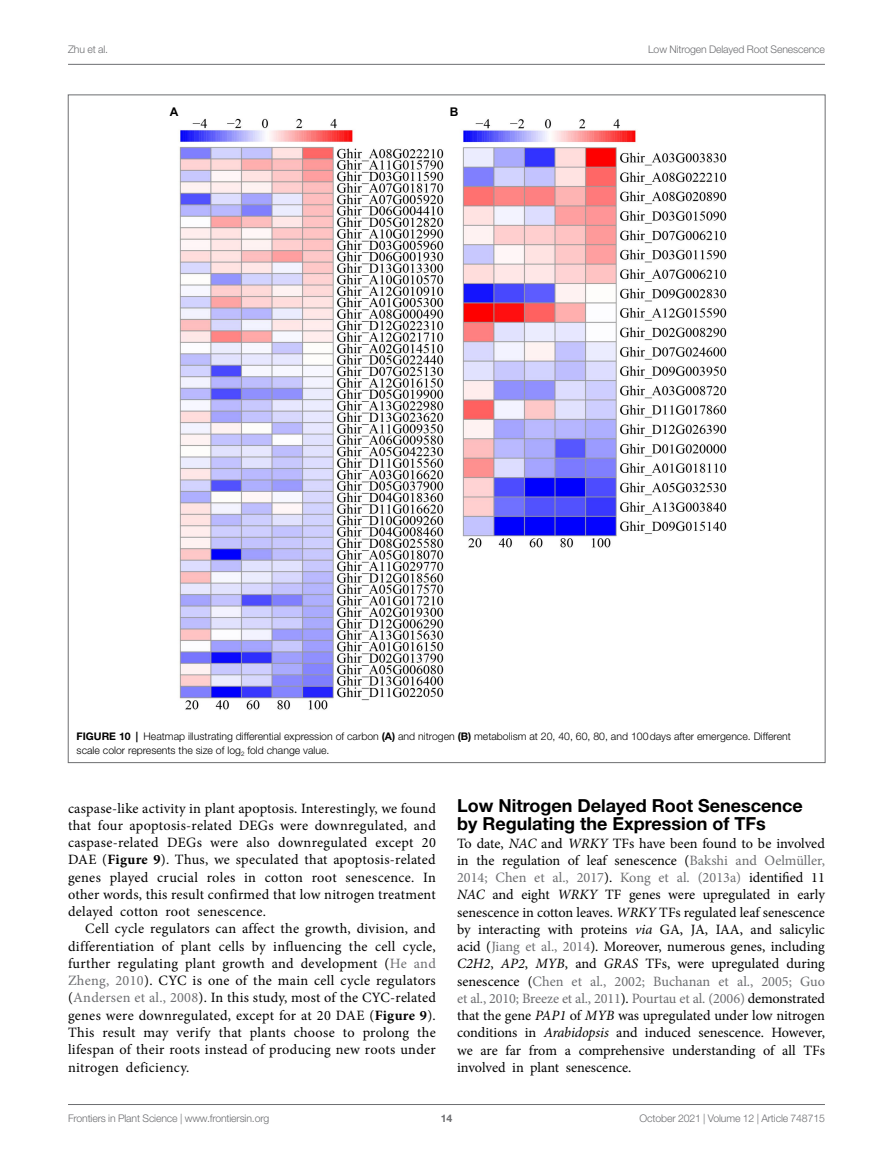
<style>
.page{position:relative;width:893px;height:1170px;background:#fff}
.page>*{position:absolute;margin:0;border:0;box-sizing:border-box;transform-origin:0 0}
.HEAD_2{font:700 18px/18.8px "Helvetica Neue LT Std";color:#000}
.TEXT_FLUSH{font:14.25px/17.2px "Minion Pro";letter-spacing:.005em;color:#000;text-align:justify}
.TEXT{font:14.25px/17.2px "Minion Pro";letter-spacing:.02em;color:#000;text-align:justify}
.t1{font:700 12px "Arial";color:#000}
.FIG_LEG{font:300 10.5px/14.2px "Helvetica Neue LT Std";color:#000}
.t2{font:300 10.5px "Helvetica Neue LT Std";letter-spacing:-.015em;color:#6d6e71}
.t3{font:700 10.5px "Helvetica Neue LT Std";color:#6d6e71}
.s1{font-weight:700}
.s2{color:#6d6e71}
.s3{font-style:italic}
</style>
<div class="page">
<hr style="left:68px;top:64px;width:757px;height:1px;background:#6d6e71">
<hr style="left:68px;top:1104px;width:757px;height:1px;background:#6d6e71">
<img style="left:179px;top:118px;width:548px;height:592px">
<p class="t2" style="left:68px;top:42px;width:42px">Zhu et al.</p>
<p class="t2" style="left:648px;top:42px;width:178px">Low Nitrogen Delayed Root Senescence</p>
<p class="t1" style="left:170px;top:103px;width:10px">A</p>
<p class="t1" style="left:450px;top:103px;width:10px">B</p>
<p class="FIG_LEG" style="left:77px;top:728px;width:716px"><span class="s1">FIGURE 10 |</span> Heatmap illustrating differential expression of carbon <span class="s1">(A)</span> and nitrogen <span class="s1">(B)</span> metabolism at 20, 40, 60, 80, and 100days after emergence. Different scale color represents the size of log<sub>2</sub> fold change value.</p>
<p class="TEXT_FLUSH" style="left:68px;top:799px;width:369px">caspase-like activity in plant apoptosis. Interestingly, we found that four apoptosis-related DEGs were downregulated, and caspase-related DEGs were also downregulated except 20<br>DAE (<span class="s1">Figure 9</span>). Thus, we speculated that apoptosis-related genes played crucial roles in cotton root senescence. In other words, this result confirmed that low nitrogen treatment delayed cotton root senescence.</p>
<p class="TEXT" style="left:68px;top:920px;width:369px;text-indent:17px">Cell cycle regulators can affect the growth, division, and differentiation of plant cells by influencing the cell cycle, further regulating plant growth and development (<span class="s2">He and Zheng, 2010</span>). CYC is one of the main cell cycle regulators (<span class="s2">Andersen et al., 2008</span>). In this study, most of the CYC-related genes were downregulated, except for at 20 DAE (<span class="s1">Figure 9</span>).<br>This result may verify that plants choose to prolong the lifespan of their roots instead of producing new roots under nitrogen deficiency.</p>
<p class="HEAD_2" style="left:457px;top:795px;width:347px">Low Nitrogen Delayed Root Senescence by Regulating the Expression of TFs</p>
<p class="TEXT_FLUSH" style="left:457px;top:834px;width:369px">To date, <span class="s3">NAC</span> and <span class="s3">WRKY</span> TFs have been found to be involved in the regulation of leaf senescence (<span class="s2">Bakshi and Oelmüller, 2014; Chen et al., 2017</span>). <span class="s2">Kong et al. (2013a)</span> identified 11<br><span class="s3">NAC</span> and eight <span class="s3">WRKY</span> TF genes were upregulated in early senescence in cotton leaves. <span class="s3">WRKY</span> TFs regulated leaf senescence by interacting with proteins <span class="s3">via</span> GA, JA, IAA, and salicylic acid (<span class="s2">Jiang et al., 2014</span>). Moreover, numerous genes, including <span class="s3">C2H2</span>, <span class="s3">AP2</span>, <span class="s3">MYB</span>, and <span class="s3">GRAS</span> TFs, were upregulated during senescence (<span class="s2">Chen et al., 2002; Buchanan et al., 2005; Guo et al., 2010; Breeze et al., 2011</span>). <span class="s2">Pourtau et al. (2006)</span> demonstrated that the gene <span class="s3">PAP1</span> of <span class="s3">MYB</span> was upregulated under low nitrogen conditions in <span class="s3">Arabidopsis</span> and induced senescence. However, we are far from a comprehensive understanding of all TFs involved in plant senescence.</p>
<p class="t2" style="left:68px;top:1111px;width:203px">Frontiers in Plant Science | www.frontiersin.org</p>
<p class="t3" style="left:441px;top:1111px;width:13px">14</p>
<p class="t2" style="left:640px;top:1111px;width:187px">October 2021 | Volume 12 | Article 748715</p>
</div>
